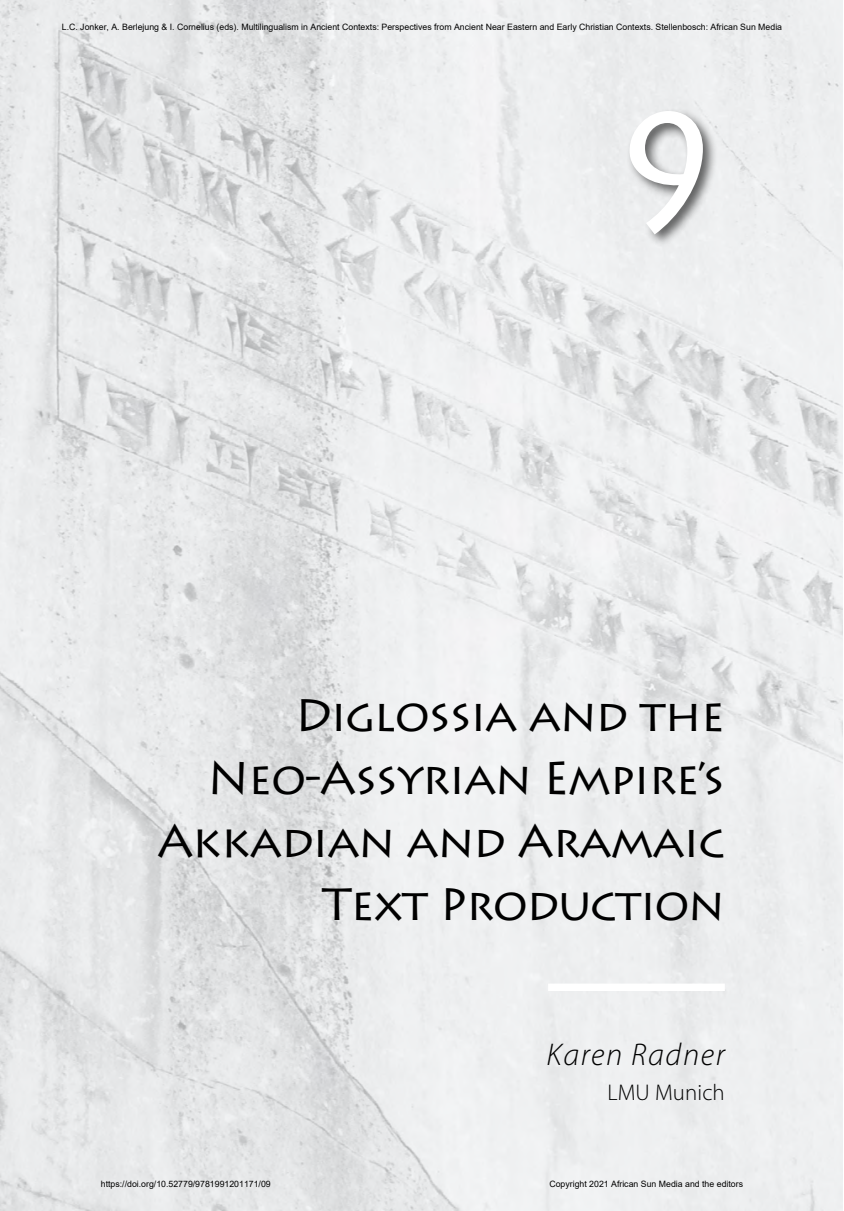
<style>
.page{position:relative;width:844px;height:1211px;background:#fff}
.page>*{position:absolute;margin:0;border:0;box-sizing:border-box;transform-origin:0 0}
.t1{font:166.25px "Lithos Pro";color:#fff}
.t2{font:45.5px/63px "Lithos Pro";letter-spacing:-.025em;color:#000;text-align:right}
.t3{font:italic 300 31.5px "Myriad Pro";letter-spacing:.05em;color:#000}
.t4{font:300 22.75px "Myriad Pro";letter-spacing:.005em;color:#000}
.t5{font:8.75px "Arial";color:#000}
</style>
<div class="page">
<img style="left:0;top:0;width:842px;height:1210px">
<div style="left:548px;top:983px;width:176px;height:8px;background:#fff"></div>
<div style="left:625px;top:107px;width:93px;height:140px;background:#000;opacity:.6"></div>
<p class="t5" style="left:62px;top:21px;width:721px">L.C. Jonker, A. Berlejung &amp; I. Cornelius (eds). Multilingualism in Ancient Contexts: Perspectives from Ancient Near Eastern and Early Christian Contexts. Stellenbosch: African Sun Media</p>
<h1 class="t1" style="left:607px;top:77px;width:119px">9</h1>
<h2 class="t2" style="left:157px;top:684px;width:569px">Diglossia and the<br>Neo-Assyrian Empire’s<br>Akkadian and Aramaic<br>Text Production</h2>
<h3 class="t3" style="left:546px;top:1036px;width:180px">Karen Radner</h3>
<h3 class="t4" style="left:607px;top:1079px;width:119px">LMU Munich</h3>
<p class="t5" style="left:101px;top:1178px;width:171px">https://doi.org/10.52779/9781991201171/09</p>
<p class="t5" style="left:549px;top:1178px;width:195px">Copyright 2021 African Sun Media and the editors</p>
</div>
